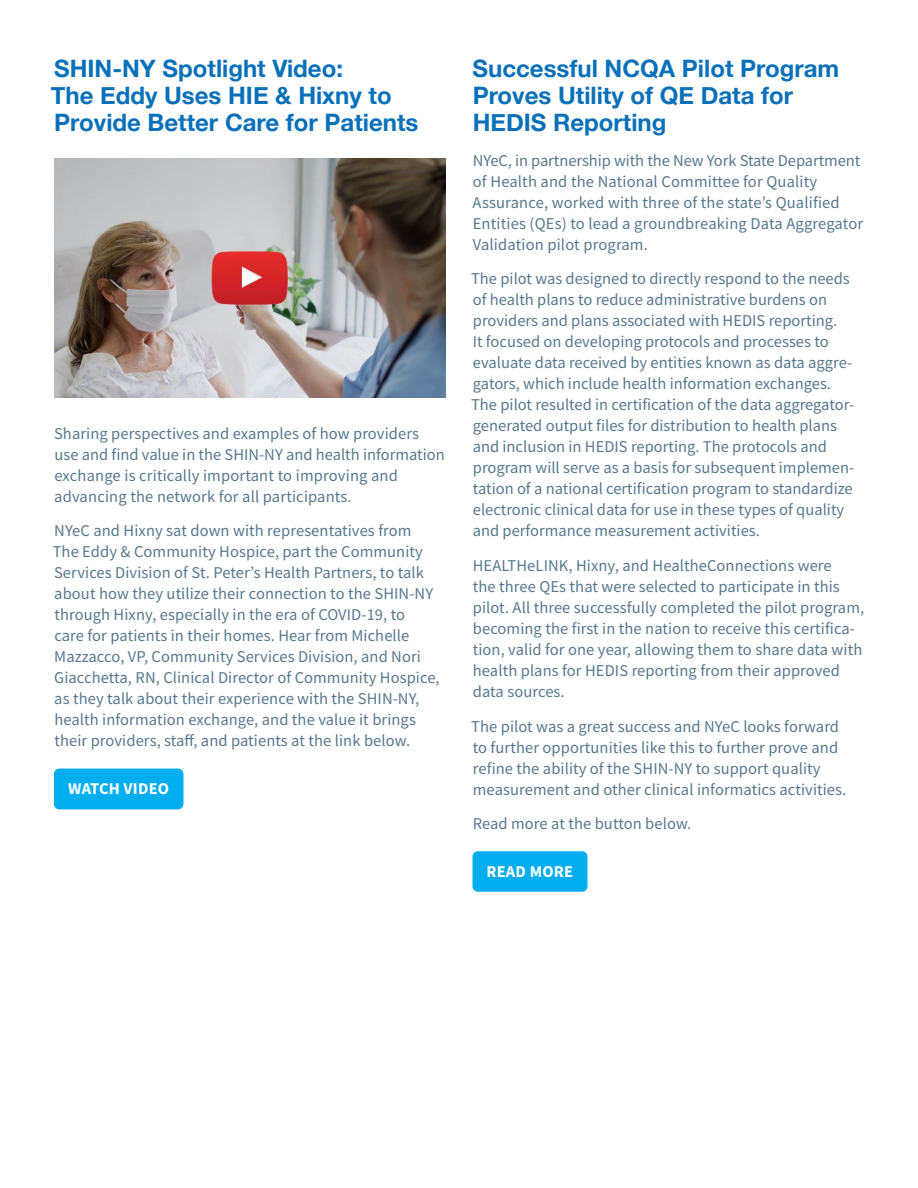
<style>
.page{position:relative;width:918px;height:1188px;background:#fff}
.page>*{position:absolute;margin:0;border:0;box-sizing:border-box;transform-origin:0 0}
.t1{font:700 24px/27px "Helvetica Neue";color:#0970b9}
.t2{font:16.5px/21px "Source Sans Pro";letter-spacing:.005em;color:#57788d}
.t3{font:700 16.5px "Source Sans Pro";letter-spacing:.01em;color:#fff}
</style>
<div class="page">
<div style="left:54px;top:769px;width:129px;height:40px;background:#00aeef;border-radius:5px"></div>
<div style="left:473px;top:851px;width:115px;height:41px;background:#00aeef;border-radius:5px"></div>
<img style="left:54px;top:158px;width:391px;height:240px">
<h2 class="t1" style="left:51px;top:56px;width:369px">SHIN-NY Spotlight Video:<br>The Eddy Uses HIE &amp; Hixny to<br>Provide Better Care for Patients</h2>
<p class="t2" style="left:54px;top:423px;width:392px">Sharing perspectives and examples of how providers use and find value in the SHIN-NY and health information exchange is critically important to improving and advancing the network for all participants.</p>
<p class="t2" style="left:53px;top:520px;width:389px">NYeC and Hixny sat down with representatives from The Eddy &amp; Community Hospice, part the Community Services Division of St. Peter’s Health Partners, to talk about how they utilize their connection to the SHIN-NY through Hixny, especially in the era of COVID-19, to<br>care for patients in their homes. Hear from Michelle Mazzacco, VP, Community Services Division, and Nori Giacchetta, RN, Clinical Director of Community Hospice, as they talk about their experience with the SHIN-NY, health information exchange, and the value it brings their providers, staff, and patients at the link below.</p>
<p class="t3" style="left:68px;top:778px;width:102px">WATCH VIDEO</p>
<h2 class="t1" style="left:473px;top:56px;width:368px">Successful NCQA Pilot Program<br>Proves Utility of QE Data for<br>HEDIS Reporting</h2>
<p class="t2" style="left:472px;top:150px;width:392px">NYeC, in partnership with the New York State Department of Health and the National Committee for Quality Assurance, worked with three of the state’s Qualified Entities (QEs) to lead a groundbreaking Data Aggregator Validation pilot program.</p>
<p class="t2" style="left:471px;top:268px;width:385px">The pilot was designed to directly respond to the needs of health plans to reduce administrative burdens on providers and plans associated with HEDIS reporting.<br>It focused on developing protocols and processes to evaluate data received by entities known as data aggre&shy;gators, which include health information exchanges.<br>The pilot resulted in certification of the data aggregator&shy;generated output files for distribution to health plans and inclusion in HEDIS reporting. The protocols and program will serve as a basis for subsequent implemen&shy;tation of a national certification program to standardize electronic clinical data for use in these types of quality and performance measurement activities.</p>
<p class="t2" style="left:473px;top:555px;width:393px">HEALTHeLINK, Hixny, and HealtheConnections were<br>the three QEs that were selected to participate in this pilot. All three successfully completed the pilot program, becoming the first in the nation to receive this certifica&shy;tion, valid for one year, allowing them to share data with health plans for HEDIS reporting from their approved data sources.</p>
<p class="t2" style="left:471px;top:715px;width:377px">The pilot was a great success and NYeC looks forward to further opportunities like this to further prove and refine the ability of the SHIN-NY to support quality measurement and other clinical informatics activities.</p>
<p class="t2" style="left:473px;top:813px;width:220px">Read more at the button below.</p>
<p class="t3" style="left:486px;top:860px;width:88px">READ MORE</p>
</div>
